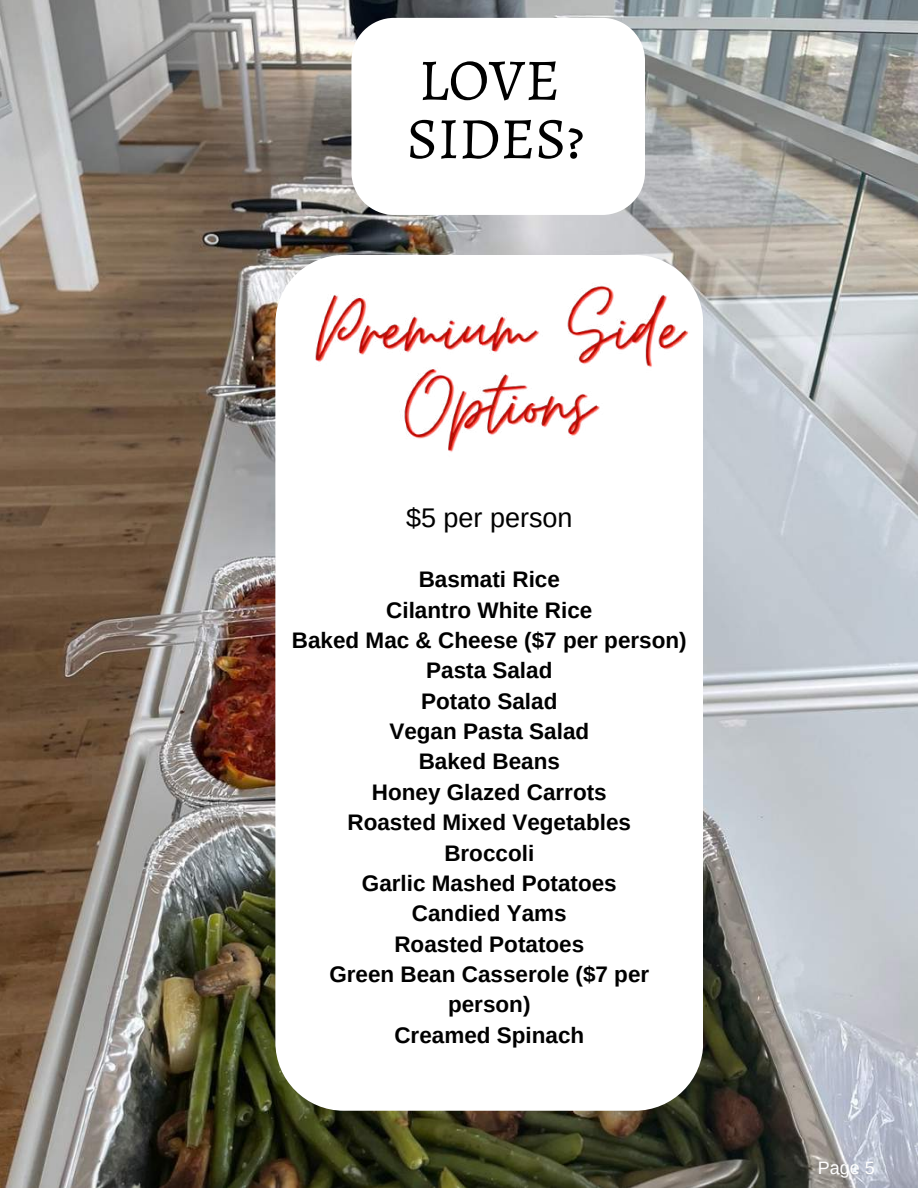
<style>
.page{position:relative;width:918px;height:1188px;background:#fff}
.page>*{position:absolute;margin:0;border:0;box-sizing:border-box;transform-origin:0 0}
.t1{font:58.8px/58.5px "Alegreya SC";color:#000}
.t2{font:27px "Arimo";color:#000}
.t3{font:700 22.5px/30.3px "Arimo";color:#000;text-align:center}
.t4{font:18px "Arimo";color:#fff}
</style>
<div class="page">
<img style="left:0;top:0;width:918px;height:1188px">
<svg style="left:351px;top:18px;width:294px;height:197px"></svg>
<div style="left:275px;top:255px;width:428px;height:856px;background:#fff;border-radius:68px"></div>
<img style="left:315px;top:271px;width:375px;height:181px">
<h1 class="t1" style="left:407px;top:51px;width:178px">LOVE<br>SIDES?</h1>
<p class="t2" style="left:406px;top:503px;width:168px">$5 per person</p>
<p class="t3" style="left:292px;top:564px;width:396px">Basmati Rice<br>Cilantro White Rice<br>Baked Mac &amp; Cheese ($7 per person)<br>Pasta Salad<br>Potato Salad<br>Vegan Pasta Salad<br>Baked Beans<br>Honey Glazed Carrots<br>Roasted Mixed Vegetables<br>Broccoli<br>Garlic Mashed Potatoes<br>Candied Yams<br>Roasted Potatoes<br>Green Bean Casserole ($7 per person)<br>Creamed Spinach</p>
<p class="t4" style="left:818px;top:1157px;width:59px">Page 5</p>
</div>
